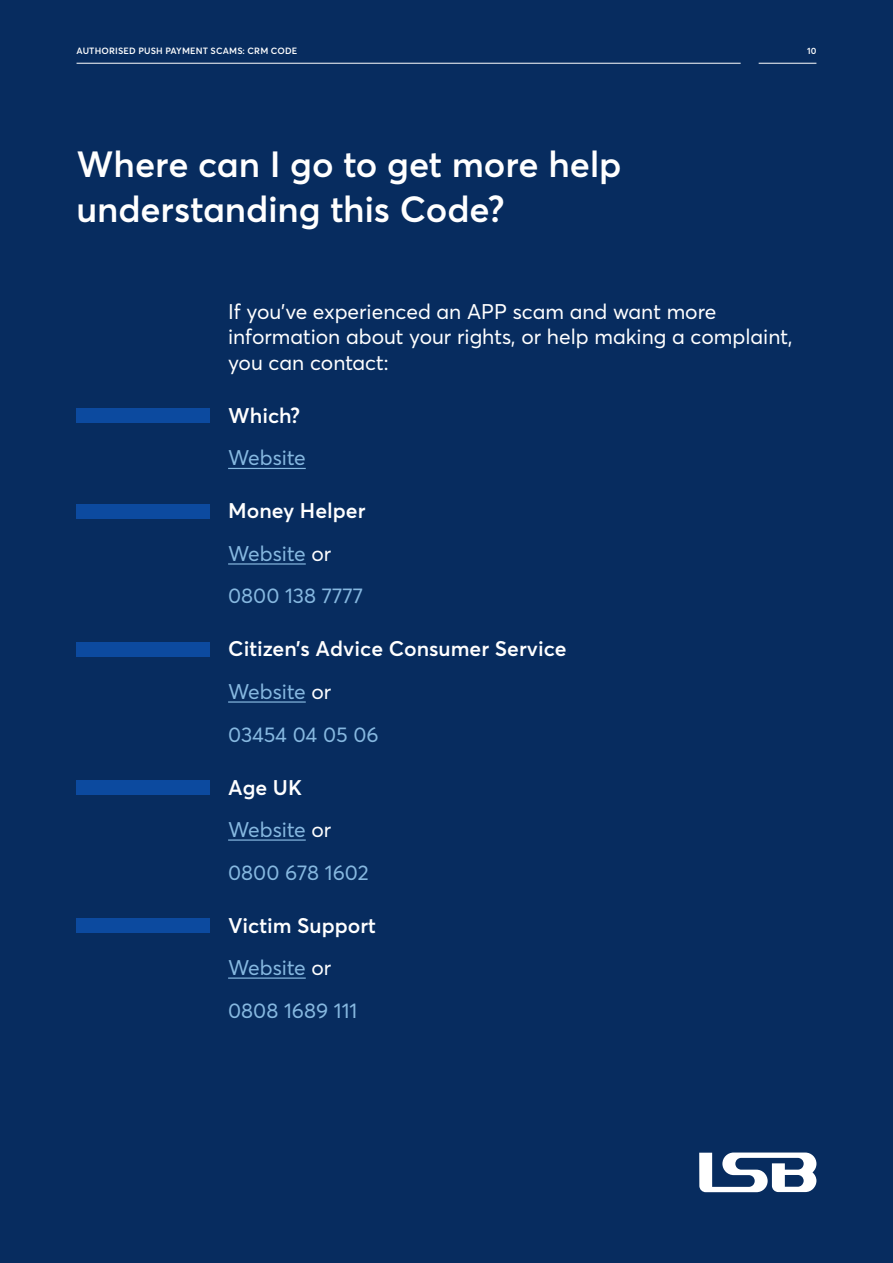
<style>
.page{position:relative;width:893px;height:1263px;background:#072c5f}
.page>*{position:absolute;margin:0;border:0;box-sizing:border-box;transform-origin:0 0}
.t1{font:600 36px/45px "Averta";letter-spacing:-.005em;color:#fff}
.t2{font:21px/25.5px "Averta";color:#fff}
.t3{font:21px/42.5px "Averta";color:#86b8e0}
.t4{font:600 21px/42.5px "Averta";color:#fff}
.t5{font:600 9px "Averta";letter-spacing:.015em;color:#fff}
.s1{font-weight:600;color:#fff}
.s2{color:#fff}
.s3{font-weight:400;color:#86b8e0}
.s4{font-weight:400}
</style>
<div class="page">
<div style="left:77px;top:408px;width:133px;height:15px;background:#0c4a9f"></div>
<div style="left:77px;top:504px;width:133px;height:15px;background:#0c4a9f"></div>
<div style="left:77px;top:642px;width:133px;height:15px;background:#0c4a9f"></div>
<div style="left:77px;top:780px;width:133px;height:15px;background:#0c4a9f"></div>
<div style="left:77px;top:918px;width:133px;height:15px;background:#0c4a9f"></div>
<hr style="left:228px;top:468px;width:78px;height:1px;background:#86b8e0">
<hr style="left:228px;top:563px;width:78px;height:2px;background:#86b8e0">
<hr style="left:228px;top:701px;width:78px;height:2px;background:#86b8e0">
<hr style="left:228px;top:839px;width:78px;height:2px;background:#86b8e0">
<hr style="left:228px;top:977px;width:78px;height:2px;background:#86b8e0">
<hr style="left:77px;top:63px;width:664px;height:1px;background:#fff">
<hr style="left:759px;top:63px;width:57px;height:1px;background:#fff">
<svg style="left:699px;top:1152px;width:117px;height:40px"></svg>
<p class="t5" style="left:77px;top:44px;width:222px">AUTHORISED PUSH PAYMENT SCAMS: CRM CODE</p>
<p class="t5" style="left:807px;top:44px;width:11px">10</p>
<h1 class="t1" style="left:77px;top:140px;width:547px">Where can I go to get more help understanding this Code?</h1>
<p class="t2" style="left:228px;top:298px;width:566px">If you’ve experienced an APP scam and want more information about your rights, or help making a complaint, you can contact:</p>
<p class="t4" style="left:228px;top:393px;width:74px">Which?</p>
<p class="t3" style="left:228px;top:436px;width:79px">Website</p>
<p class="t3" style="left:228px;top:489px;width:139px"><span class="s1">Money Helper<br></span>Website <span class="s2">or<br></span>0800 138 7777</p>
<p class="t4" style="left:228px;top:627px;width:340px">Citizen’s Advice Consumer Service<br><span class="s3">Website</span> <span class="s4">or<br></span><span class="s3">03454 04 05 06</span></p>
<p class="t3" style="left:228px;top:765px;width:142px"><span class="s1">Age UK<br></span>Website <span class="s2">or<br></span>0800 678 1602</p>
<p class="t3" style="left:228px;top:903px;width:149px"><span class="s1">Victim Support<br></span>Website <span class="s2">or<br></span>0808 1689 111</p>
</div>
